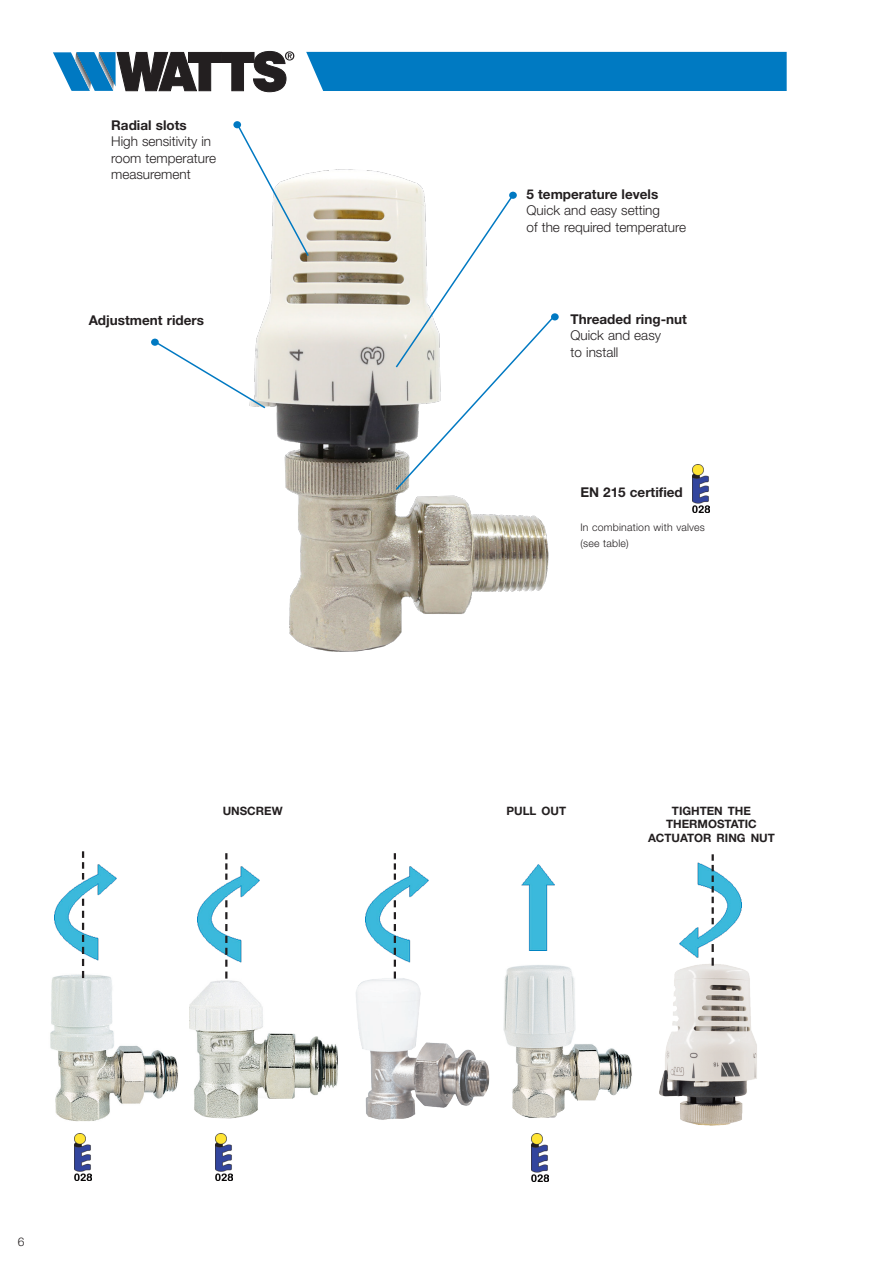
<style>
.page{position:relative;width:893px;height:1263px;background:#fff}
.page>*{position:absolute;margin:0;border:0;box-sizing:border-box;transform-origin:0 0}
.descrizioni{font:300 13.5px "Helvetica Neue LT Std";color:#231f20}
.descrizioni-2{font:700 13.5px "Helvetica Neue LT Std";color:#231f20}
.t1{font:300 12px "Helvetica Neue LT Std";color:#231f20}
.Normale{font:700 11.55px/13.5px "Helvetica Neue LT Std";color:#231f20;text-align:center}
.STILE_TESTO_DESCRIZI{font:300 10.5px/16.5px "Helvetica Neue LT Std";letter-spacing:.02em;color:#231f20}
</style>
<div class="page">
<svg style="left:53px;top:51px;width:241px;height:41px"></svg>
<div style="left:306px;top:52px;width:481px;height:39px;background:#007ac2"></div>
<img style="left:233px;top:121px;width:477px;height:531px">
<img style="left:189px;top:962px;width:149px;height:157px">
<img style="left:356px;top:965px;width:134px;height:155px">
<img style="left:659px;top:958px;width:98px;height:168px">
<img style="left:50px;top:960px;width:128px;height:162px">
<img style="left:503px;top:965px;width:129px;height:153px">
<img style="left:54px;top:865px;width:63px;height:95px">
<img style="left:521px;top:865px;width:33px;height:85px">
<img style="left:679px;top:862px;width:63px;height:96px">
<svg style="left:233px;top:121px;width:8px;height:7px"></svg>
<div style="left:509px;top:192px;width:8px;height:7px;background:#0079c2;border-radius:50%"></div>
<svg style="left:151px;top:339px;width:8px;height:7px"></svg>
<div style="left:551px;top:313px;width:8px;height:7px;background:#0079c2;border-radius:50%"></div>
<svg style="left:235px;top:122px;width:75px;height:136px"></svg>
<svg style="left:394px;top:195px;width:160px;height:297px"></svg>
<svg style="left:153px;top:340px;width:114px;height:70px"></svg>
<img style="left:74px;top:1133px;width:17px;height:48px">
<svg style="left:82px;top:851px;width:2px;height:28px"></svg>
<svg style="left:82px;top:899px;width:2px;height:79px"></svg>
<img style="left:197px;top:867px;width:63px;height:95px">
<img style="left:366px;top:867px;width:62px;height:95px">
<svg style="left:225px;top:853px;width:2px;height:27px"></svg>
<svg style="left:394px;top:853px;width:2px;height:27px"></svg>
<svg style="left:225px;top:900px;width:2px;height:78px"></svg>
<svg style="left:394px;top:900px;width:2px;height:78px"></svg>
<svg style="left:712px;top:854px;width:2px;height:70px"></svg>
<svg style="left:712px;top:944px;width:2px;height:22px"></svg>
<div style="left:536px;top:486px;width:284px;height:23px;background:#fff"></div>
<img style="left:693px;top:464px;width:17px;height:48px">
<img style="left:215px;top:1133px;width:17px;height:48px">
<img style="left:532px;top:1134px;width:17px;height:47px">
<p class="descrizioni-2" style="left:111px;top:117px;width:77px">Radial slots</p>
<p class="descrizioni" style="left:111px;top:133px;width:101px">High sensitivity in</p>
<p class="descrizioni" style="left:111px;top:150px;width:106px">room temperature</p>
<p class="descrizioni" style="left:111px;top:166px;width:81px">measurement</p>
<p class="descrizioni-2" style="left:89px;top:312px;width:117px">Adjustment riders</p>
<p class="descrizioni-2" style="left:527px;top:186px;width:133px">5 temperature levels</p>
<p class="descrizioni" style="left:527px;top:202px;width:135px">Quick and easy setting</p>
<p class="descrizioni" style="left:527px;top:219px;width:161px">of the required temperature</p>
<p class="descrizioni-2" style="left:570px;top:310px;width:118px">Threaded ring-nut</p>
<p class="descrizioni" style="left:570px;top:327px;width:92px">Quick and easy</p>
<p class="descrizioni" style="left:570px;top:344px;width:49px">to install</p>
<p class="descrizioni-2" style="left:580px;top:484px;width:104px">EN 215 certified</p>
<p class="STILE_TESTO_DESCRIZI" style="left:580px;top:518px;width:126px">In combination with valves (see table)</p>
<p class="Normale" style="left:223px;top:803px;width:61px">UNSCREW</p>
<p class="Normale" style="left:506px;top:803px;width:61px">PULL OUT</p>
<p class="Normale" style="left:648px;top:803px;width:128px">TIGHTEN THE<br>THERMOSTATIC<br>ACTUATOR RING NUT</p>
<p class="t1" style="left:18px;top:1234px;width:8px">6</p>
</div>
